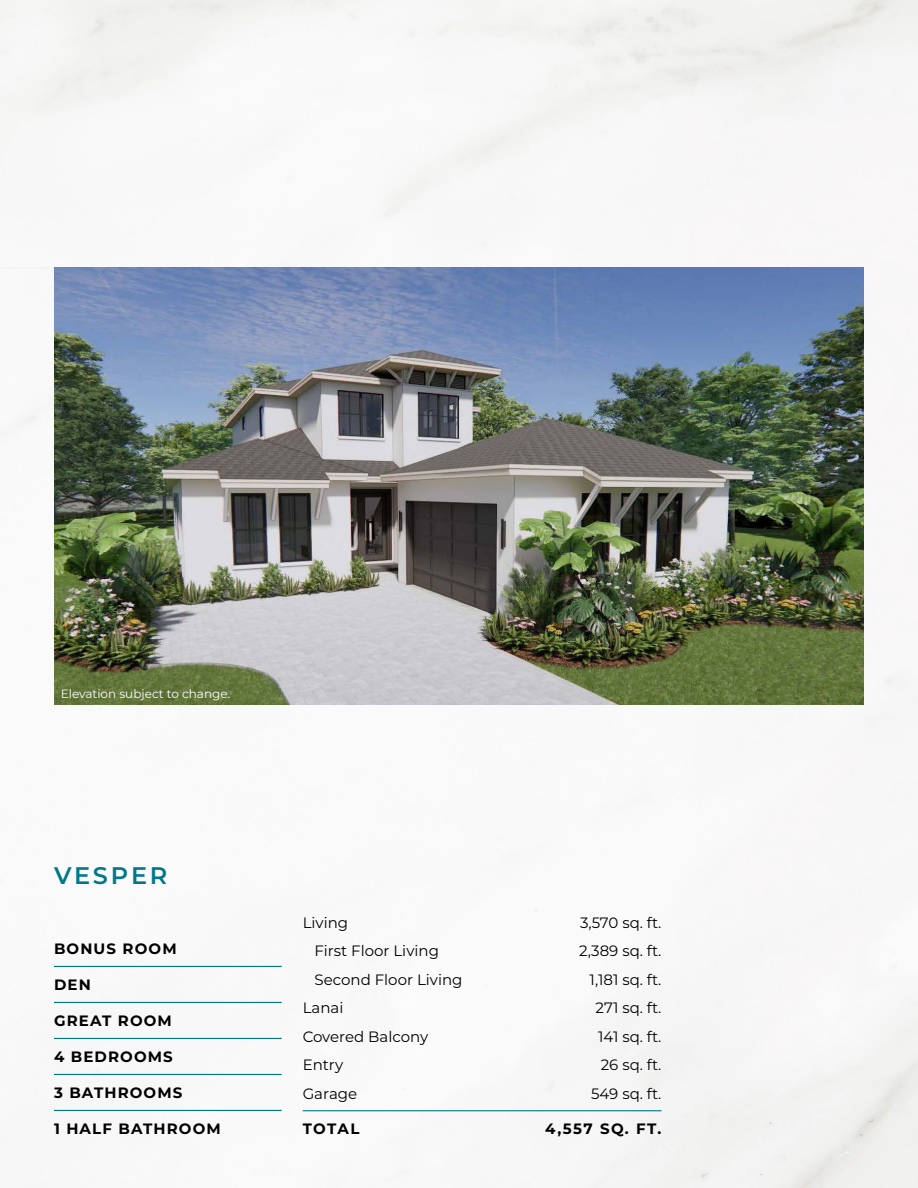
<style>
.page{position:relative;width:918px;height:1188px;background:#fff}
.page>*{position:absolute;margin:0;border:0;box-sizing:border-box;transform-origin:0 0}
.t1{font:600 24px "Montserrat";letter-spacing:.12em;color:#007889}
.t2{font:15px "Montserrat";color:#000}
.t3{font:700 15px "Montserrat";letter-spacing:.075em;color:#000}
.t4{font:12px "Montserrat";color:#fff}
</style>
<div class="page">
<img style="left:0;top:0;width:918px;height:1188px">
<img style="left:54px;top:268px;width:810px;height:436px">
<hr style="left:54px;top:966px;width:228px;height:1px;background:#007889">
<hr style="left:54px;top:1002px;width:228px;height:1px;background:#007889">
<hr style="left:54px;top:1038px;width:228px;height:1px;background:#007889">
<hr style="left:54px;top:1074px;width:228px;height:1px;background:#007889">
<hr style="left:54px;top:1110px;width:228px;height:1px;background:#007889">
<hr style="left:303px;top:1110px;width:358px;height:1px;background:#007889">
<p class="t4" style="left:61px;top:685px;width:171px">Elevation subject to change.</p>
<h1 class="t1" style="left:54px;top:858px;width:115px">VESPER</h1>
<p class="t3" style="left:54px;top:938px;width:124px">BONUS ROOM</p>
<p class="t3" style="left:54px;top:974px;width:38px">DEN</p>
<p class="t3" style="left:54px;top:1010px;width:119px">GREAT ROOM</p>
<p class="t3" style="left:54px;top:1046px;width:120px">4 BEDROOMS</p>
<p class="t3" style="left:54px;top:1082px;width:130px">3 BATHROOMS</p>
<p class="t3" style="left:54px;top:1118px;width:168px">1 HALF BATHROOM</p>
<p class="t2" style="left:303px;top:912px;width:47px">Living</p>
<p class="t2" style="left:580px;top:912px;width:83px">3,570 sq. ft.</p>
<p class="t2" style="left:314px;top:941px;width:126px">First Floor Living</p>
<p class="t2" style="left:579px;top:941px;width:84px">2,389 sq. ft.</p>
<p class="t2" style="left:314px;top:969px;width:150px">Second Floor Living</p>
<p class="t2" style="left:590px;top:969px;width:73px">1,181 sq. ft.</p>
<p class="t2" style="left:303px;top:998px;width:42px">Lanai</p>
<p class="t2" style="left:596px;top:998px;width:67px">271 sq. ft.</p>
<p class="t2" style="left:303px;top:1026px;width:127px">Covered Balcony</p>
<p class="t2" style="left:598px;top:1026px;width:65px">141 sq. ft.</p>
<p class="t2" style="left:303px;top:1055px;width:42px">Entry</p>
<p class="t2" style="left:601px;top:1055px;width:62px">26 sq. ft.</p>
<p class="t2" style="left:303px;top:1083px;width:56px">Garage</p>
<p class="t2" style="left:591px;top:1083px;width:72px">549 sq. ft.</p>
<p class="t3" style="left:303px;top:1118px;width:58px">TOTAL</p>
<p class="t3" style="left:545px;top:1118px;width:118px">4,557 SQ. FT.</p>
</div>
